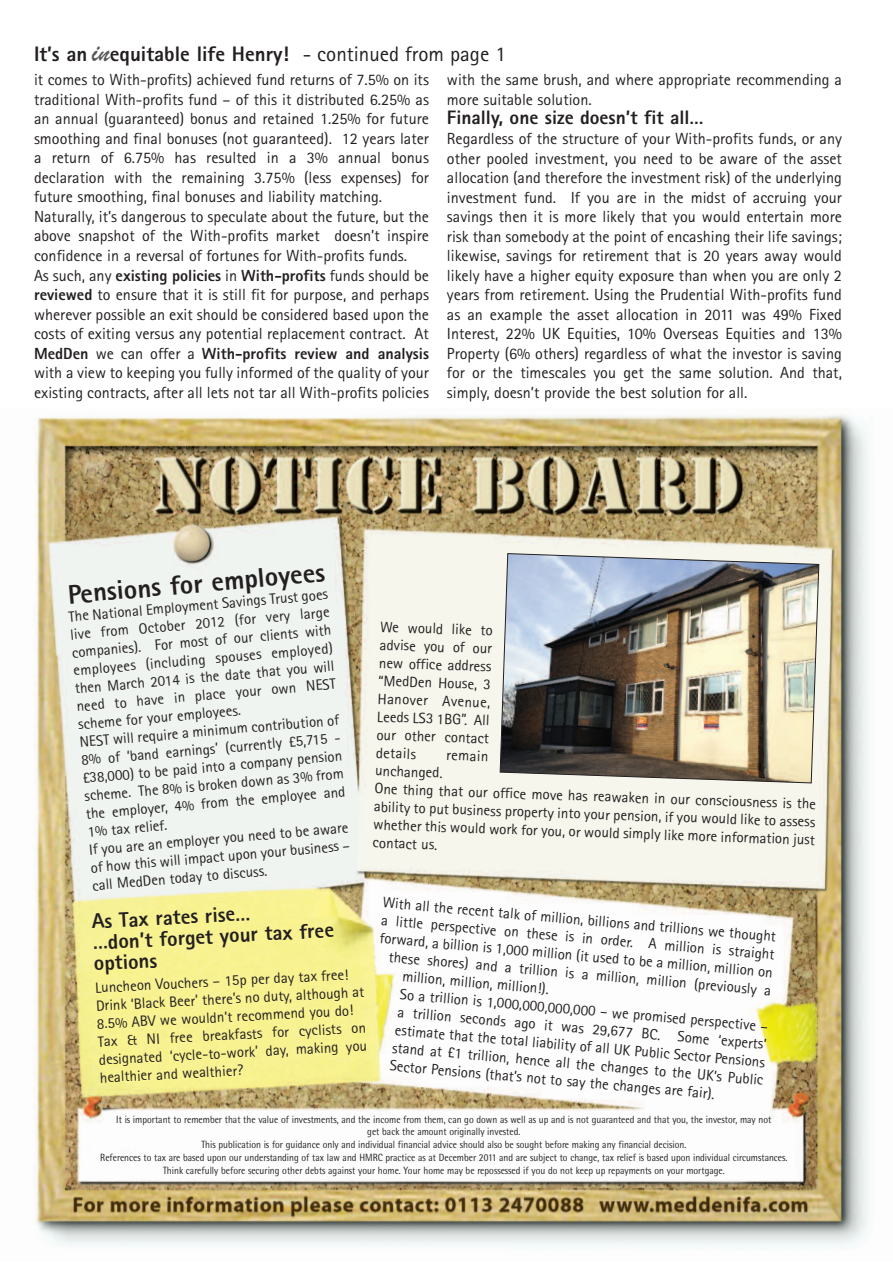
<style>
.page{position:relative;width:893px;height:1263px;background:#fff}
.page>*{position:absolute;margin:0;border:0;box-sizing:border-box;transform-origin:0 0}
.t1{font:800 27px "Rotis Sans Serif";color:#231f20}
.t2{font:800 21px "Rotis Sans Serif Std";color:#231f20}
.t3{font:800 21px/21px "Rotis Sans Serif";color:#231f20}
.t4{font:800 19.5px "Rotis Sans Serif";color:#231f20}
.t5{font:16.2px/19.5px "Rotis Sans Serif";color:#231f20}
.t6{font:15px/18px "Rotis Sans Serif";color:#231f20}
.t7{font:10.5px/13px "Rotis Semi Sans";color:#231f20;text-align:center;scale:.9 1}
.s1{font-family:"Brush Script";font-weight:400;font-size:30px;color:#57585a}
.s2{font-family:"Rotis Sans Serif";font-weight:400}
.s3{font-weight:800}
</style>
<div class="page">
<img style="left:34px;top:414px;width:835px;height:832px">
<img style="left:499px;top:553px;width:321px;height:231px">
<p class="t2" style="left:34px;top:46px;width:473px">It’s an <span class="s1">in</span>equitable life Henry! <span class="s2">- continued from page 1</span></p>
<p class="t5" style="left:34px;top:72px;width:396px">it comes to With-profits) achieved fund returns of 7.5% on its traditional With-profits fund – of this it distributed 6.25% as an annual (guaranteed) bonus and retained 1.25% for future smoothing and final bonuses (not guaranteed). 12 years later a return of 6.75% has resulted in a 3% annual bonus declaration with the remaining 3.75% (less expenses) for future smoothing, final bonuses and liability matching.<br>Naturally, it’s dangerous to speculate about the future, but the above snapshot of the With-profits market doesn’t inspire confidence in a reversal of fortunes for With-profits funds.<br>As such, any <span class="s3">existing policies</span> in <span class="s3">With-profits</span> funds should be <span class="s3">reviewed</span> to ensure that it is still fit for purpose, and perhaps wherever possible an exit should be considered based upon the costs of exiting versus any potential replacement contract. At <span class="s3">MedDen</span> we can offer a <span class="s3">With-profits review and analysis </span>with a view to keeping you fully informed of the quality of your existing contracts, after all lets not tar all With-profits policies</p>
<p class="t5" style="left:447px;top:72px;width:396px">with the same brush, and where appropriate recommending a more suitable solution.</p>
<p class="t4" style="left:447px;top:111px;width:258px">Finally, one size doesn’t fit all…</p>
<p class="t5" style="left:447px;top:131px;width:396px;text-align:justify">Regardless of the structure of your With-profits funds, or any other pooled investment, you need to be aware of the asset allocation (and therefore the investment risk) of the underlying investment fund. If you are in the midst of accruing your savings then it is more likely that you would entertain more risk than somebody at the point of encashing their life savings; likewise, savings for retirement that is 20 years away would likely have a higher equity exposure than when you are only 2 years from retirement. Using the Prudential With-profits fund as an example the asset allocation in 2011 was 49% Fixed Interest, 22% UK Equities, 10% Overseas Equities and 13% Property (6% others) regardless of what the investor is saving for or the timescales you get the same solution. And that, simply, doesn’t provide the best solution for all.</p>
<h1 class="t1" style="left:67px;top:585px;width:259px;rotate:-5deg">Pensions for employees</h1>
<p class="t6" style="left:68px;top:609px;width:262px;rotate:-5deg">The National Employment Savings Trust goes live from October 2012 (for very large companies). For most of our clients with employees (including spouses employed) then March 2014 is the date that you will need to have in place your own NEST scheme for your employees.<br>NEST will require a minimum contribution of 8% of ‘band earnings’ (currently £5,715 - £38,000) to be paid into a company pension scheme. The 8% is broken down as 3% from the employer, 4% from the employee and 1% tax relief.<br>If you are an employer you need to be aware of how this will impact upon your business – call MedDen today to discuss.</p>
<p class="t3" style="left:91px;top:913px;width:243px;rotate:-3deg">As Tax rates rise…<br>…don’t forget your tax free options</p>
<p class="t6" style="left:381px;top:619px;width:114px;text-align:justify;rotate:2deg">We would like to advise you of our new office address “MedDen House, 3<br>Hanover Avenue, Leeds LS3 1BG”. All our other contact details</p>
<p class="t6" style="left:447px;top:747px;width:44px;rotate:2deg">remain</p>
<p class="t6" style="left:375px;top:763px;width:69px;rotate:2deg">unchanged.</p>
<p class="t6" style="left:374px;top:799px;width:443px;rotate:2deg">ability to put business property into your pension, if you would like to assess</p>
<p class="t6" style="left:375px;top:781px;width:443px;rotate:2deg">One thing that our office move has reawaken in our consciousness is the</p>
<p class="t6" style="left:374px;top:817px;width:443px;rotate:2deg">whether this would work for you, or would simply like more information just contact us.</p>
<p class="t6" style="left:384px;top:894px;width:396px;rotate:5deg">With all the recent talk of million, billions and trillions we thought</p>
<p class="t6" style="left:382px;top:912px;width:396px;rotate:5deg">a little perspective on these is in order. A million is straight</p>
<p class="t6" style="left:380px;top:930px;width:396px;rotate:5deg">forward, a billion is 1,000 million (it used to be a million, million on</p>
<p class="t6" style="left:390px;top:949px;width:385px;rotate:5deg">these shores) and a trillion is a million, million (previously a</p>
<p class="t6" style="left:95px;top:980px;width:270px;rotate:-3deg">Luncheon Vouchers – 15p per day tax free!<br>Drink ‘Black Beer’ there’s no duty, although at 8.5% ABV we wouldn’t recommend you do!<br>Tax &amp; NI free breakfasts for cyclists on designated ‘cycle-to-work’ day, making you healthier and wealthier?</p>
<p class="t6" style="left:403px;top:968px;width:148px;rotate:5deg">million, million, million!).</p>
<p class="t6" style="left:401px;top:986px;width:371px;rotate:5deg">So a trillion is 1,000,000,000,000 – we promised perspective –</p>
<p class="t6" style="left:398px;top:1004px;width:372px;rotate:5deg">a trillion seconds ago it was 29,677 BC. Some ‘experts’</p>
<p class="t6" style="left:396px;top:1022px;width:373px;rotate:5deg">estimate that the total liability of all UK Public Sector Pensions</p>
<p class="t6" style="left:393px;top:1040px;width:374px;rotate:5deg">stand at £1 trillion, hence all the changes to the UK’s Public</p>
<p class="t6" style="left:391px;top:1058px;width:328px;rotate:5deg">Sector Pensions (that’s not to say the changes are fair).</p>
<p class="t7" style="left:116px;top:1114px;width:729px;line-height:12px">It is important to remember that the value of investments, and the income from them, can go down as well as up and is not guaranteed and that you, the investor, may not get back the amount originally invested.</p>
<p class="t7" style="left:100px;top:1139px;width:765px">This publication is for guidance only and individual financial advice should also be sought before making any financial decision.<br>References to tax are based upon our understanding of tax law and HMRC practice as at December 2011 and are subject to change, tax relief is based upon individual circumstances.<br>Think carefully before securing other debts against your home. Your home may be repossessed if you do not keep up repayments on your mortgage.</p>
</div>
